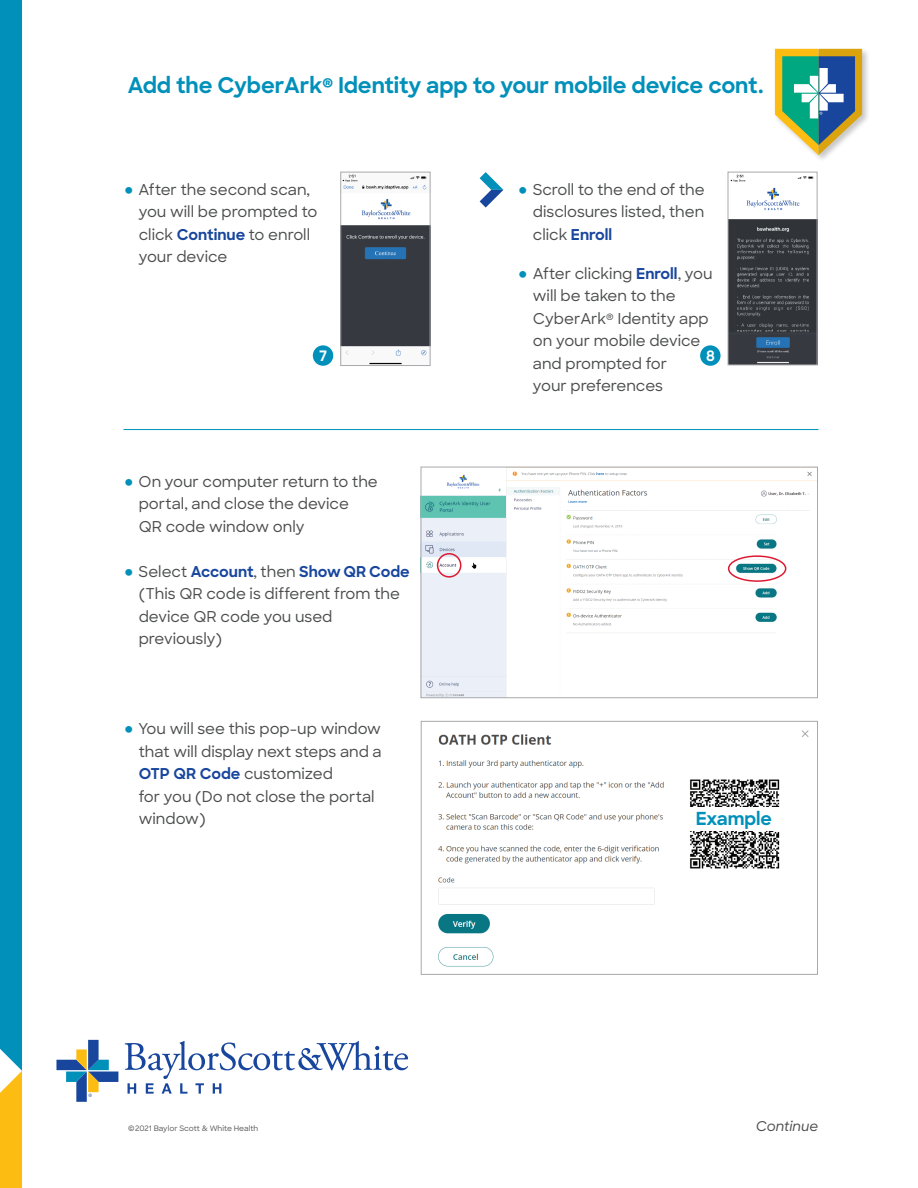
<style>
.page{position:relative;width:918px;height:1188px;background:#fff}
.page>*{position:absolute;margin:0;border:0;box-sizing:border-box;transform-origin:0 0}
.t1{font:700 21.75px "Sharp Sans";letter-spacing:-.005em;color:#0090ba}
.t2{font:700 18px "Sharp Sans";letter-spacing:-.005em;color:#0090ba}
.t3{font:500 15px/22.5px "Sharp Sans";color:#4b4c4d}
.t4{font:700 14.4px "Sharp Sans";color:#fff}
.t5{font:italic 500 13.5px "Sharp Sans";color:#4b4c4d}
.t6{font:500 7.5px "Sharp Sans";color:#57585a}
.s1{font-weight:700;font-size:30px;color:#0090ba}
.s2{font-weight:700;color:#18469d}
</style>
<div class="page">
<svg style="left:438px;top:730px;width:371px;height:237px"></svg>
<div style="left:421px;top:721px;width:397px;height:254px;border:1px solid #a8a9ad"></div>
<div style="left:688px;top:807px;width:92px;height:24px;background:#fff"></div>
<svg style="left:0;top:0;width:22px;height:1188px;background:#1b96ac"></svg>
<svg style="left:56px;top:1040px;width:62px;height:62px"></svg>
<svg style="left:125px;top:1041px;width:283px;height:53px"></svg>
<div style="left:774px;top:48px;width:96px;height:115px;background:#231f20;opacity:.25"></div>
<svg style="left:775px;top:49px;width:87px;height:106px"></svg>
<img style="left:342px;top:174px;width:86px;height:190px">
<div style="left:340px;top:172px;width:90px;height:194px;border:1px solid #a8a9ad"></div>
<img style="left:730px;top:174px;width:85px;height:189px">
<div style="left:728px;top:172px;width:89px;height:193px;border:1px solid #a8a9ad"></div>
<svg style="left:480px;top:172px;width:23px;height:36px"></svg>
<div style="left:700px;top:345px;width:21px;height:21px;background:#0090ba;border-radius:50%"></div>
<div style="left:313px;top:345px;width:20px;height:21px;background:#0090ba;border-radius:50%"></div>
<hr style="left:124px;top:429px;width:695px;height:1px;background:#0090ba">
<img style="left:423px;top:469px;width:393px;height:227px">
<div style="left:421px;top:467px;width:397px;height:231px;border:1px solid #a8a9ad"></div>
<div style="left:437px;top:553px;width:24px;height:25px;border:2px solid #dc1a32;border-radius:50%"></div>
<div style="left:728px;top:555px;width:58px;height:27px;border:2px solid #dc1a32;border-radius:50%"></div>
<h1 class="t1" style="left:128px;top:69px;width:637px">Add the CyberArk<sup>®</sup> Identity app to your mobile device cont.</h1>
<p class="t3" style="left:139px;top:177px;width:180px;text-indent:-16px"><span class="s1">•</span> After the second scan, you will be prompted to click <span class="s2">Continue</span> to enroll your device</p>
<p class="t3" style="left:533px;top:177px;width:173px;text-align:justify;text-indent:-16px"><span class="s1">•</span> Scroll to the end of the disclosures listed, then click <span class="s2">Enroll</span></p>
<p class="t3" style="left:533px;top:261px;width:181px;text-indent:-16px"><span class="s1">•</span> After clicking <span class="s2">Enroll</span>, you will be taken to the<br>CyberArk<sup>®</sup> Identity app on your mobile device and prompted for<br>your preferences</p>
<p class="t4" style="left:319px;top:345px;width:10px">7</p>
<p class="t4" style="left:706px;top:345px;width:10px">8</p>
<p class="t3" style="left:139px;top:469px;width:241px;text-indent:-16px"><span class="s1">•</span> On your computer return to the portal, and close the device<br>QR code window only</p>
<p class="t3" style="left:139px;top:559px;width:273px;text-indent:-16px"><span class="s1">•</span> Select <span class="s2">Account</span>, then <span class="s2">Show QR Code </span>(This QR code is different from the device QR code you used previously)</p>
<p class="t3" style="left:139px;top:717px;width:245px;text-indent:-16px"><span class="s1">•</span> You will see this pop-up window that will display next steps and a<br><span class="s2">OTP QR Code</span> customized<br>for you (Do not close the portal window)</p>
<p class="t6" style="left:128px;top:1123px;width:132px">©2021 Baylor Scott &amp; White Health</p>
<p class="t2" style="left:696px;top:805px;width:77px">Example</p>
<p class="t5" style="left:756px;top:1116px;width:64px">Continue</p>
</div>
